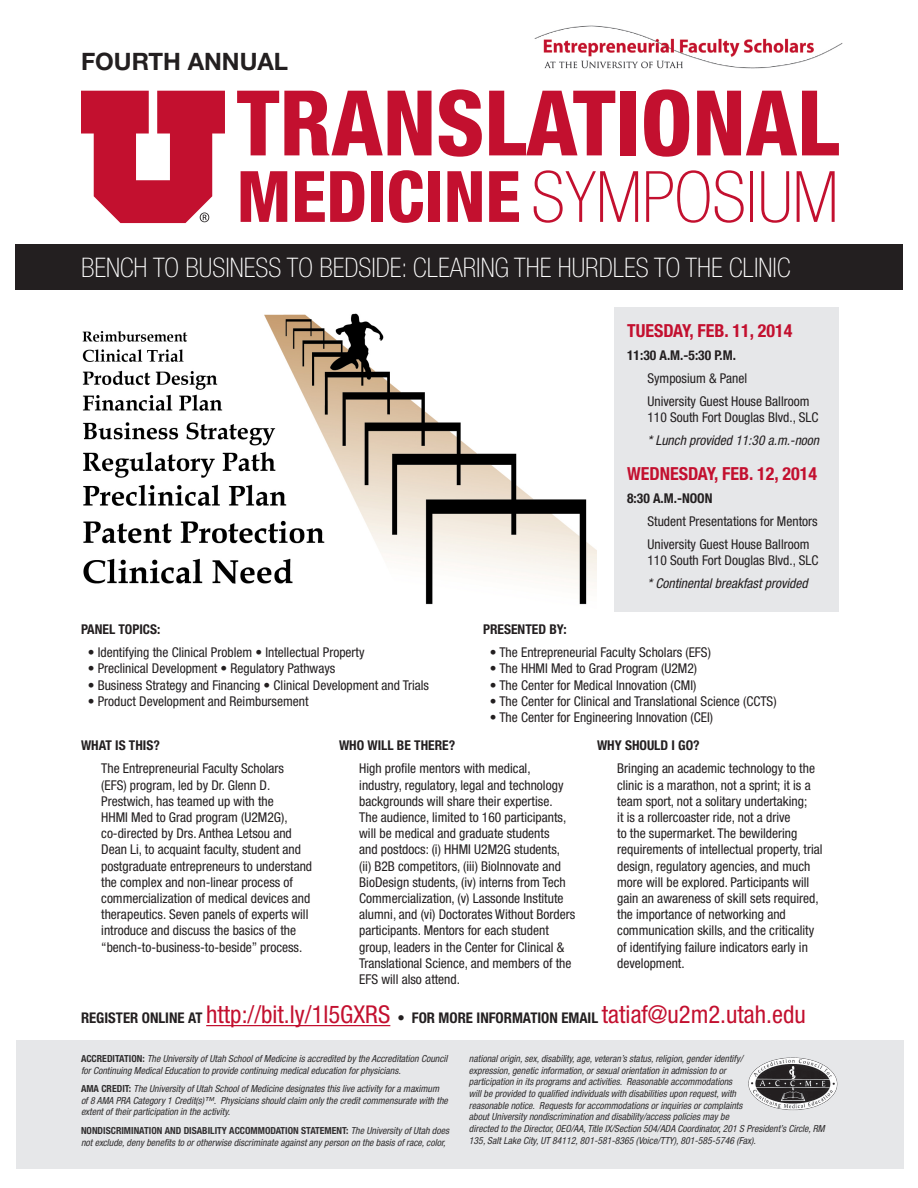
<style>
.page{position:relative;width:918px;height:1188px;background:#fff}
.page>*{position:absolute;margin:0;border:0;box-sizing:border-box;transform-origin:0 0}
.t1{font:100 condensed 27px "Helvetica Neue LT Std";color:#fff}
.t2{font:condensed 24.6px "Helvetica Neue LT Std";color:#c3102f}
.t3{font:700 24px "Helvetica Neue LT Std";color:#231f20}
.t4{font:700 condensed 18px "Helvetica Neue LT Std";color:#c3102f}
.t5{font:condensed 13.5px/16.2px "Helvetica Neue LT Std";color:#231f20}
.t6{font:700 condensed 13.5px "Helvetica Neue LT Std";color:#231f20}
.t7{font:italic condensed 13.5px "Helvetica Neue LT Std";color:#231f20}
.t8{font:italic condensed 9.75px/11.7px "Helvetica Neue LT Std";color:#312f30}
.s1{font-weight:700;font-size:14.7px;color:#231f20}
.s2{font-weight:700;font-style:normal}
</style>
<div class="page">
<div style="left:16px;top:1040px;width:888px;height:129px;background:#e6e7e9"></div>
<div style="left:615px;top:307px;width:224px;height:305px;background:#e6e7e9"></div>
<div style="left:15px;top:244px;width:888px;height:46px;background:#231f20"></div>
<img style="left:82px;top:313px;width:515px;height:292px">
<img style="left:534px;top:25px;width:309px;height:44px">
<svg style="left:237px;top:91px;width:195px;height:64px"></svg>
<svg style="left:439px;top:89px;width:43px;height:68px"></svg>
<svg style="left:489px;top:91px;width:126px;height:64px"></svg>
<div style="left:621px;top:91px;width:15px;height:64px;background:#c3102f"></div>
<svg style="left:644px;top:89px;width:45px;height:68px"></svg>
<svg style="left:697px;top:91px;width:142px;height:64px"></svg>
<svg style="left:241px;top:171px;width:46px;height:51px"></svg>
<svg style="left:295px;top:171px;width:69px;height:51px"></svg>
<div style="left:371px;top:171px;width:12px;height:51px;background:#c3102f"></div>
<svg style="left:389px;top:170px;width:34px;height:53px"></svg>
<div style="left:428px;top:171px;width:12px;height:51px;background:#c3102f"></div>
<svg style="left:447px;top:171px;width:35px;height:51px"></svg>
<svg style="left:489px;top:171px;width:30px;height:51px"></svg>
<svg style="left:534px;top:170px;width:104px;height:53px"></svg>
<svg style="left:646px;top:170px;width:98px;height:53px"></svg>
<hr style="left:750px;top:171px;width:3px;height:51px;background:#c3102f">
<svg style="left:761px;top:171px;width:28px;height:52px"></svg>
<svg style="left:797px;top:171px;width:38px;height:51px"></svg>
<svg style="left:81px;top:91px;width:144px;height:132px"></svg>
<img style="left:748px;top:1057px;width:90px;height:54px">
<hr style="left:206px;top:1025px;width:184px;height:1px;background:#c3102f">
<p class="t3" style="left:81px;top:46px;width:209px">FOURTH ANNUAL</p>
<p class="t1" style="left:81px;top:252px;width:711px">BENCH TO BUSINESS TO BEDSIDE: CLEARING THE HURDLES TO THE CLINIC</p>
<p class="t4" style="left:627px;top:319px;width:167px">TUESDAY, FEB. 11, 2014</p>
<p class="t6" style="left:627px;top:347px;width:110px">11:30 A.M.-5:30 P.M.</p>
<p class="t5" style="left:647px;top:370px;width:101px">Symposium &amp; Panel</p>
<p class="t5" style="left:647px;top:393px;width:173px">University Guest House Ballroom<br>110 South Fort Douglas Blvd., SLC</p>
<p class="t7" style="left:647px;top:432px;width:173px">* Lunch provided 11:30 a.m.-noon</p>
<p class="t4" style="left:627px;top:462px;width:191px">WEDNESDAY, FEB. 12, 2014</p>
<p class="t6" style="left:627px;top:490px;width:87px">8:30 A.M.-NOON</p>
<p class="t5" style="left:647px;top:513px;width:172px">Student Presentations for Mentors</p>
<p class="t5" style="left:647px;top:536px;width:173px">University Guest House Ballroom<br>110 South Fort Douglas Blvd., SLC</p>
<p class="t7" style="left:647px;top:575px;width:162px">* Continental breakfast provided</p>
<p class="t6" style="left:81px;top:621px;width:81px">PANEL TOPICS:</p>
<p class="t5" style="left:88px;top:644px;width:278px">• Identifying the Clinical Problem • Intellectual Property</p>
<p class="t5" style="left:88px;top:661px;width:249px">• Preclinical Development • Regulatory Pathways</p>
<p class="t5" style="left:88px;top:677px;width:343px">• Business Strategy and Financing • Clinical Development and Trials</p>
<p class="t5" style="left:88px;top:693px;width:222px">• Product Development and Reimbursement</p>
<p class="t6" style="left:81px;top:737px;width:80px">WHAT IS THIS?</p>
<p class="t5" style="left:101px;top:760px;width:212px">The Entrepreneurial Faculty Scholars (EFS) program, led by Dr. Glenn D.<br>Prestwich, has teamed up with the<br>HHMI Med to Grad program (U2M2G), co-directed by Drs. Anthea Letsou and Dean Li, to acquaint faculty, student and postgraduate entrepreneurs to understand the complex and non-linear process of commercialization of medical devices and therapeutics. Seven panels of experts will introduce and discuss the basics of the “bench-to-business-to-beside” process.</p>
<p class="t6" style="left:483px;top:621px;width:85px">PRESENTED BY:</p>
<p class="t5" style="left:490px;top:644px;width:223px">• The Entrepreneurial Faculty Scholars (EFS)</p>
<p class="t5" style="left:490px;top:661px;width:209px">• The HHMI Med to Grad Program (U2M2)</p>
<p class="t5" style="left:490px;top:677px;width:208px">• The Center for Medical Innovation (CMI)</p>
<p class="t5" style="left:490px;top:693px;width:288px">• The Center for Clinical and Translational Science (CCTS)</p>
<p class="t5" style="left:490px;top:709px;width:225px">• The Center for Engineering Innovation (CEI)</p>
<p class="t6" style="left:339px;top:737px;width:118px">WHO WILL BE THERE?</p>
<p class="t5" style="left:359px;top:760px;width:217px">High profile mentors with medical, industry, regulatory, legal and technology backgrounds will share their expertise.<br>The audience, limited to 160 participants, will be medical and graduate students<br>and postdocs: (i) HHMI U2M2G students, (ii) B2B competitors, (iii) BioInnovate and BioDesign students, (iv) interns from Tech Commercialization, (v) Lassonde Institute alumni, and (vi) Doctorates Without Borders participants. Mentors for each student group, leaders in the Center for Clinical &amp; Translational Science, and members of the EFS will also attend.</p>
<p class="t6" style="left:597px;top:737px;width:104px">WHY SHOULD I GO?</p>
<p class="t5" style="left:617px;top:760px;width:207px">Bringing an academic technology to the clinic is a marathon, not a sprint; it is a team sport, not a solitary undertaking;<br>it is a rollercoaster ride, not a drive<br>to the supermarket. The bewildering requirements of intellectual property, trial design, regulatory agencies, and much more will be explored. Participants will gain an awareness of skill sets required, the importance of networking and communication skills, and the criticality of identifying failure indicators early in development.</p>
<p class="t2" style="left:81px;top:1000px;width:726px"><span class="s1">REGISTER ONLINE AT</span> http://bit.ly/1l5GXRS <span class="s1">• FOR MORE INFORMATION EMAIL</span> tatiaf@u2m2.utah.edu</p>
<p class="t8" style="left:81px;top:1053px;width:368px"><span class="s2">ACCREDITATION:</span> The University of Utah School of Medicine is accredited by the Accreditation Council for Continuing Medical Education to provide continuing medical education for physicians.</p>
<p class="t8" style="left:81px;top:1083px;width:368px"><span class="s2">AMA CREDIT:</span> The University of Utah School of Medicine designates this live activity for a maximum of 8 AMA PRA Category 1 Credit(s)™. Physicians should claim only the credit commensurate with the extent of their participation in the activity.</p>
<p class="t8" style="left:81px;top:1125px;width:370px"><span class="s2">NONDISCRIMINATION AND DISABILITY ACCOMMODATION STATEMENT:</span> The University of Utah does not exclude, deny benefits to or otherwise discriminate against any person on the basis of race, color,</p>
<p class="t8" style="left:469px;top:1053px;width:357px">national origin, sex, disability, age, veteran’s status, religion, gender identify/<br>expression, genetic information, or sexual orientation in admission to or<br>participation in its programs and activities. Reasonable accommodations<br>will be provided to qualified individuals with disabilities upon request, with<br>reasonable notice. Requests for accommodations or inquiries or complaints<br>about University nondiscrimination and disability/access policies may be<br>directed to the Director, OEO/AA, Title IX/Section 504/ADA Coordinator, 201 S President’s Circle, RM 135, Salt Lake City, UT 84112, 801-581-8365 (Voice/TTY), 801-585-5746 (Fax).</p>
</div>
